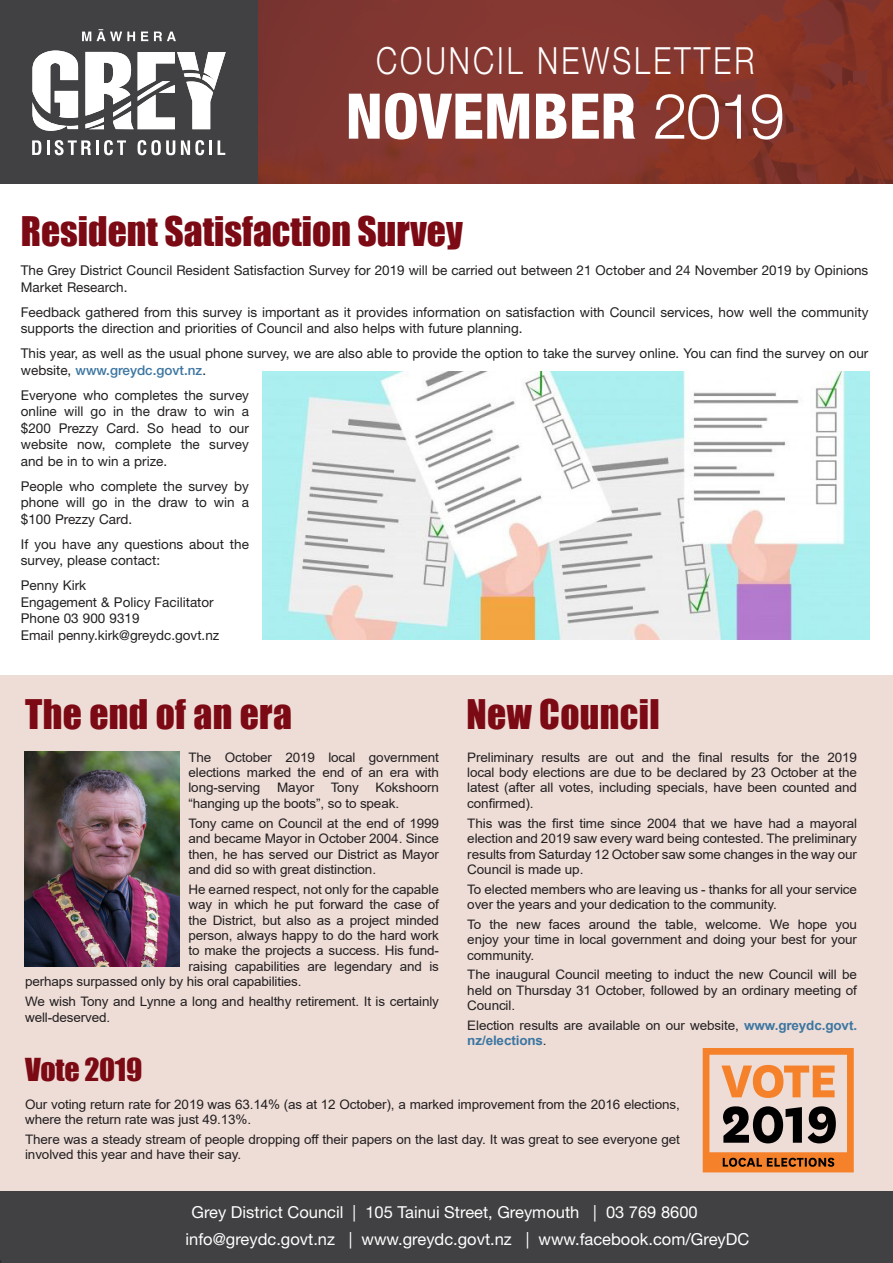
<style>
.page{position:relative;width:893px;height:1263px;background:#fff}
.page>*{position:absolute;margin:0;border:0;box-sizing:border-box;transform-origin:0 0}
.t1{font:800 condensed 63px "Helvetica Neue LT Std";color:#fff}
.t2{font:37.5px "Impact";color:#7c0a14}
.t3{font:300 37.5px "Helvetica Neue LT Std";letter-spacing:.1em;color:#fff;scale:.8 1}
.t4{font:29.1px "Impact";letter-spacing:-.01em;color:#7c0a14}
.t5{font:16.5px "Helvetica Neue LT Std";color:#fff}
.t6{font:13.5px/16.5px "Helvetica Neue LT Std";color:#231f20}
.t7{font:13.05px/15.5px "Arial";letter-spacing:-.01em;color:#231f20;text-align:justify}
.s1{font-weight:300;font-stretch:normal}
.s2{font-weight:500;color:#3d76a1}
.s3{font-weight:700;color:#3d76a1}
</style>
<div class="page">
<div style="left:0;top:675px;width:893px;height:517px;background:#eeddd7"></div>
<img style="left:24px;top:752px;width:156px;height:214px">
<div style="left:0;top:1191px;width:893px;height:72px;background:#414042"></div>
<img style="left:258px;top:0;width:635px;height:184px">
<div style="left:0;top:0;width:258px;height:184px;background:#414042"></div>
<svg style="left:82px;top:32px;width:9px;height:9px"></svg>
<svg style="left:97px;top:29px;width:38px;height:12px"></svg>
<svg style="left:141px;top:32px;width:7px;height:9px"></svg>
<svg style="left:154px;top:32px;width:22px;height:9px"></svg>
<svg style="left:32px;top:140px;width:9px;height:15px"></svg>
<hr style="left:47px;top:140px;width:3px;height:15px;background:#fff">
<svg style="left:55px;top:140px;width:36px;height:15px"></svg>
<hr style="left:96px;top:140px;width:3px;height:15px;background:#fff">
<svg style="left:104px;top:140px;width:22px;height:15px"></svg>
<svg style="left:138px;top:140px;width:37px;height:15px"></svg>
<svg style="left:181px;top:140px;width:23px;height:15px"></svg>
<hr style="left:209px;top:140px;width:3px;height:15px;background:#fff">
<svg style="left:218px;top:140px;width:7px;height:15px"></svg>
<svg style="left:32px;top:51px;width:46px;height:80px"></svg>
<svg style="left:85px;top:52px;width:141px;height:77px"></svg>
<img style="left:263px;top:371px;width:606px;height:268px">
<svg style="left:703px;top:1048px;width:151px;height:124px"></svg>
<p class="t3" style="left:376px;top:37px;width:474px">COUNCIL NEWSLETTER</p>
<p class="t1" style="left:346px;top:77px;width:441px">NOVEMBER <span class="s1">2019</span></p>
<p class="t2" style="left:21px;top:202px;width:444px">Resident Satisfaction Survey</p>
<p class="t6" style="left:21px;top:262px;width:849px">The Grey District Council Resident Satisfaction Survey for 2019 will be carried out between 21 October and 24 November 2019 by Opinions<br>Market Research.</p>
<p class="t6" style="left:21px;top:303px;width:849px">Feedback gathered from this survey is important as it provides information on satisfaction with Council services, how well the community supports the direction and priorities of Council and also helps with future planning.</p>
<p class="t6" style="left:21px;top:345px;width:849px">This year, as well as the usual phone survey, we are also able to provide the option to take the survey online. You can find the survey on our website, <span class="s2">www.greydc.govt.nz</span>.</p>
<p class="t6" style="left:21px;top:386px;width:230px;text-align:justify">Everyone who completes the survey online will go in the draw to win a $200 Prezzy Card. So head to our website now, complete the survey and be in to win a prize.</p>
<p class="t6" style="left:21px;top:477px;width:230px;text-align:justify">People who complete the survey by phone will go in the draw to win a $100 Prezzy Card.</p>
<p class="t6" style="left:21px;top:535px;width:230px">If you have any questions about the survey, please contact:</p>
<p class="t6" style="left:21px;top:577px;width:67px">Penny Kirk</p>
<p class="t6" style="left:21px;top:593px;width:194px">Engagement &amp; Policy Facilitator</p>
<p class="t6" style="left:21px;top:610px;width:120px">Phone 03 900 9319</p>
<p class="t6" style="left:21px;top:626px;width:200px">Email penny.kirk@greydc.govt.nz</p>
<p class="t2" style="left:25px;top:685px;width:268px">The end of an era</p>
<p class="t7" style="left:188px;top:749px;width:252px">The October 2019 local government elections marked the end of an era with long-serving</p>
<p class="t7" style="left:188px;top:780px;width:252px;text-indent:187px">Kokshoorn “hanging up the boots”, so to speak.</p>
<p class="t7" style="left:188px;top:815px;width:252px">Tony came on Council at the end of 1999 and became Mayor in October 2004. Since then, he has served our District as Mayor and did so with great distinction.</p>
<p class="t7" style="left:188px;top:881px;width:252px">He earned respect, not only for the capable</p>
<p class="t7" style="left:188px;top:897px;width:252px">way in which he put forward the case of</p>
<p class="t7" style="left:188px;top:912px;width:252px">the District, but also as a project minded</p>
<p class="t7" style="left:188px;top:928px;width:252px">person, always happy to do the hard work</p>
<p class="t7" style="left:188px;top:943px;width:252px">to make the projects a success. His fund-</p>
<p class="t7" style="left:188px;top:958px;width:252px">raising capabilities are legendary and is</p>
<p class="t7" style="left:25px;top:974px;width:278px">perhaps surpassed only by his oral capabilities.</p>
<p class="t7" style="left:25px;top:994px;width:415px">We wish Tony and Lynne a long and healthy retirement. It is certainly well-deserved.</p>
<p class="t7" style="left:277px;top:780px;width:38px">Mayor</p>
<p class="t7" style="left:331px;top:780px;width:30px">Tony</p>
<p class="t2" style="left:466px;top:685px;width:195px">New Council</p>
<p class="t7" style="left:467px;top:749px;width:391px">Preliminary results are out and the final results for the 2019 local body elections are due to be declared by 23 October at the latest (after all votes, including specials, have been counted and confirmed).</p>
<p class="t7" style="left:467px;top:815px;width:391px">This was the first time since 2004 that we have had a mayoral election and 2019 saw every ward being contested. The preliminary results from Saturday 12 October saw some changes in the way our Council is made up.</p>
<p class="t7" style="left:467px;top:881px;width:391px">To elected members who are leaving us - thanks for all your service over the years and your dedication to the community.</p>
<p class="t7" style="left:467px;top:916px;width:391px">To the new faces around the table, welcome. We hope you enjoy your time in local government and doing your best for your community.</p>
<p class="t7" style="left:467px;top:967px;width:391px">The inaugural Council meeting to induct the new Council will be held on Thursday 31 October, followed by an ordinary meeting of Council.</p>
<p class="t7" style="left:467px;top:1018px;width:391px">Election results are available on our website, <span class="s3">www.greydc.govt. nz/elections</span>.</p>
<p class="t4" style="left:25px;top:1047px;width:119px">Vote 2019</p>
<p class="t7" style="left:25px;top:1096px;width:656px">Our voting return rate for 2019 was 63.14% (as at 12 October), a marked improvement from the 2016 elections, where the return rate was just 49.13%.</p>
<p class="t7" style="left:25px;top:1131px;width:656px">There was a steady stream of people dropping off their papers on the last day. It was great to see everyone get involved this year and have their say.</p>
<p class="t5" style="left:192px;top:1202px;width:508px">Grey District Council | 105 Tainui Street, Greymouth | 03 769 8600</p>
<p class="t5" style="left:186px;top:1229px;width:565px">info@greydc.govt.nz | www.greydc.govt.nz | www.facebook.com/GreyDC</p>
</div>
